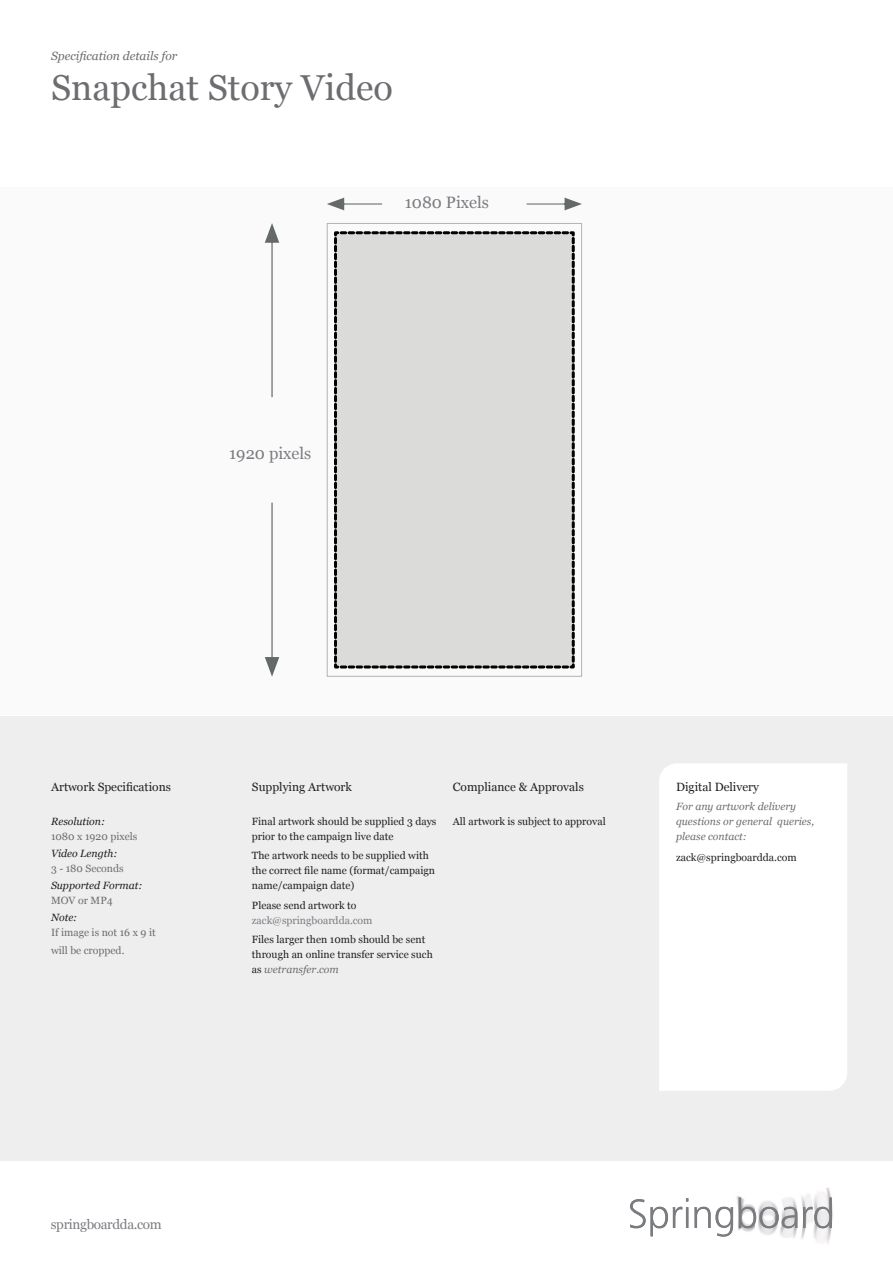
<style>
.page{position:relative;width:893px;height:1263px;background:#fff}
.page>*{position:absolute;margin:0;border:0;box-sizing:border-box;transform-origin:0 0}
.t1{font:36px "Georgia";color:#6c6d70}
.t2{font:16.5px "Georgia";color:#7a7c80}
.t3{font:13.5px "Georgia";letter-spacing:-.025em;color:#7a7c80}
.t4{font:12px "Georgia";color:#231f20}
.t5{font:italic 12px "Georgia";color:#6c6d70}
.t6{font:10.5px/15px "Georgia";color:#231f20}
.t7{font:10.5px/15px "Georgia";color:#6c6d70}
.t8{font:italic 10.5px/15px "Georgia";color:#6c6d70}
.t9{font:italic 10.5px/15px "Georgia";color:#231f20}
.t10{font:10.5px/15px "Georgia";color:#7a7c80}
.s1{font-style:italic;color:#231f20}
.s2{font-style:normal;color:#6c6d70}
.s3{color:#231f20}
.s4{font-style:italic;color:#6c6d70}
</style>
<div class="page">
<div style="left:0;top:716px;width:893px;height:445px;background:#eeeeef"></div>
<div style="left:659px;top:763px;width:188px;height:328px;background:#fff"></div>
<div style="left:0;top:188px;width:893px;height:527px;background:#fafafa"></div>
<img style="left:633px;top:1188px;width:200px;height:56px">
<img style="left:630px;top:1199px;width:16px;height:29px">
<img style="left:650px;top:1207px;width:18px;height:29px">
<img style="left:673px;top:1207px;width:9px;height:21px">
<img style="left:686px;top:1198px;width:2px;height:30px">
<img style="left:694px;top:1207px;width:17px;height:21px">
<img style="left:715px;top:1207px;width:18px;height:30px">
<img style="left:739px;top:1197px;width:17px;height:31px">
<img style="left:759px;top:1207px;width:20px;height:21px">
<img style="left:782px;top:1207px;width:16px;height:21px">
<img style="left:803px;top:1207px;width:10px;height:21px">
<img style="left:814px;top:1197px;width:18px;height:31px">
<svg style="left:327px;top:198px;width:55px;height:12px"></svg>
<svg style="left:527px;top:198px;width:55px;height:12px"></svg>
<svg style="left:265px;top:223px;width:14px;height:174px"></svg>
<svg style="left:265px;top:503px;width:14px;height:174px"></svg>
<div style="left:334px;top:231px;width:241px;height:438px;background:#dbdcda"></div>
<div style="left:327px;top:223px;width:255px;height:454px;border:1px solid #b2b3b7"></div>
<p class="t5" style="left:51px;top:47px;width:128px">Specification details for</p>
<p class="t1" style="left:51px;top:62px;width:343px">Snapchat Story Video</p>
<p class="t2" style="left:405px;top:190px;width:86px">1080 Pixels</p>
<p class="t2" style="left:229px;top:441px;width:84px">1920 pixels</p>
<p class="t4" style="left:51px;top:778px;width:121px">Artwork Specifications</p>
<p class="t7" style="left:51px;top:813px;width:88px"><span class="s1">Resolution:<br></span>1080 x 1920 pixels</p>
<p class="t9" style="left:51px;top:846px;width:74px">Video Length:<br><span class="s2">3 - 180 Seconds</span></p>
<p class="t9" style="left:51px;top:878px;width:93px">Supported Format:<br><span class="s2">MOV or MP4</span></p>
<p class="t7" style="left:51px;top:910px;width:106px"><span class="s1">Note:<br></span>If image is not 16 x 9 it</p>
<p class="t7" style="left:51px;top:942px;width:75px">will be cropped.</p>
<p class="t4" style="left:252px;top:778px;width:102px">Supplying Artwork</p>
<p class="t6" style="left:252px;top:813px;width:186px">Final artwork should be supplied 3 days prior to the campaign live date</p>
<p class="t6" style="left:252px;top:848px;width:185px">The artwork needs to be supplied with the correct file name (format/campaign name/campaign date)</p>
<p class="t10" style="left:252px;top:897px;width:122px"><span class="s3">Please send artwork to </span>zack@springboardda.com</p>
<p class="t6" style="left:252px;top:931px;width:182px">Files larger then 10mb should be sent through an online transfer service such as <span class="s4">wetransfer.com</span></p>
<p class="t4" style="left:453px;top:778px;width:133px">Compliance &amp; Approvals</p>
<p class="t6" style="left:453px;top:813px;width:154px">All artwork is subject to approval</p>
<p class="t4" style="left:676px;top:778px;width:84px">Digital Delivery</p>
<p class="t8" style="left:676px;top:798px;width:140px">For any artwork delivery questions or general queries, please contact:</p>
<p class="t6" style="left:676px;top:850px;width:122px">zack@springboardda.com</p>
<p class="t3" style="left:51px;top:1214px;width:112px">springboardda.com</p>
</div>
